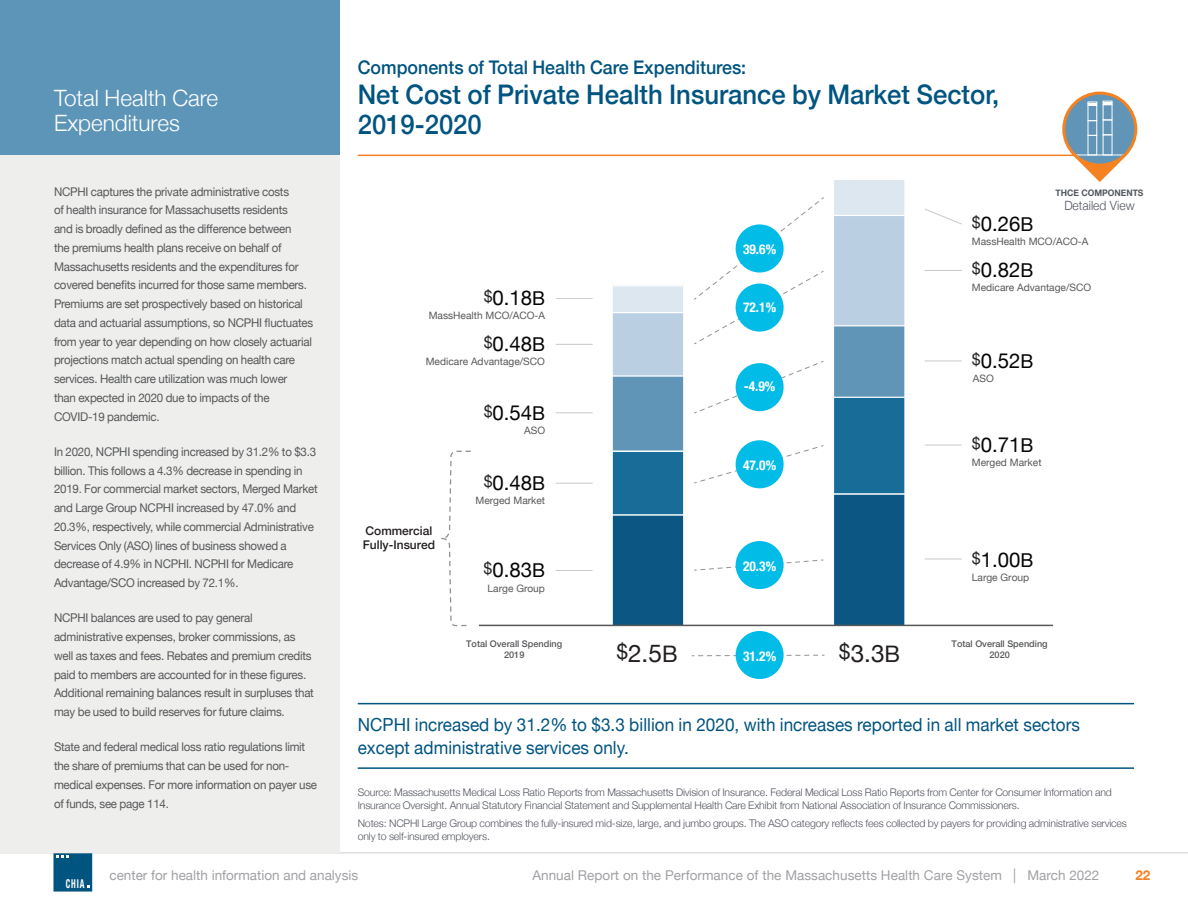
<style>
.page{position:relative;width:1188px;height:918px;background:#fff}
.page>*{position:absolute;margin:0;border:0;box-sizing:border-box;transform-origin:0 0}
.t1{font:500 27px/30px "Helvetica Neue";color:#005480;scale:.95 1}
.t2{font:24.45px "Helvetica Neue";color:#231f20}
.t3{font:300 22.5px/25.5px "Helvetica Neue";color:#fff}
.t4{font:20.55px "Helvetica Neue";color:#050504}
.t5{font:500 18.75px "Helvetica Neue";color:#005480;scale:.95 1}
.t6{font:18px/22.5px "Helvetica Neue";letter-spacing:.005em;color:#005480;scale:.95 1}
.t7{font:13.5px "Helvetica Neue";letter-spacing:.005em;color:#a1a1a5}
.t8{font:700 condensed 13.5px "Helvetica Neue LT Std";color:#fff}
.t9{font:700 13.5px "Helvetica Neue";color:#f58023}
.t10{font:300 12.75px "Helvetica Neue";color:#52565f;scale:.95 1}
.t11{font:700 condensed 12.15px "Helvetica Neue";color:#fff;scale:.7 1}
.t12{font:12px/18.8px "Helvetica Neue";letter-spacing:-.02em;color:#57585a;scale:.96 1}
.t13{font:500 12px/14.4px "Helvetica Neue";color:#231f20}
.t14{font:300 10.5px/12.6px "Helvetica Neue";letter-spacing:-.015em;color:#52565f}
.t15{font:10.2px "Helvetica Neue";color:#57585a}
.t16{font:500 9.15px "Helvetica Neue";color:#57585a}
.t17{font:700 9px "Helvetica Neue";color:#52565f;scale:.95 1}
.s1{font-size:16.2px;color:#231f20}
.s2{font-size:19.05px}
.s3{font-size:21.15px}
.s4{font-size:22.8px}
.s5{font-size:14.85px}
</style>
<div class="page">
<div style="left:54px;top:853px;width:38px;height:38px;background:#005480"></div>
<div style="left:54px;top:853px;width:38px;height:38px;border:1px solid #005480"></div>
<svg style="left:56px;top:856px;width:13px;height:2px"></svg>
<hr style="left:0;top:852px;width:1188px;height:1px;background:#ceced0">
<div style="left:0;top:137px;width:340px;height:716px;background:#eeefec"></div>
<div style="left:0;top:0;width:340px;height:154px;background:#5d95b8"></div>
<hr style="left:358px;top:155px;width:742px;height:1px;background:#f58023">
<svg style="left:692px;top:655px;width:132px;height:1px"></svg>
<svg style="left:694px;top:361px;width:130px;height:53px"></svg>
<div style="left:736px;top:363px;width:48px;height:48px;background:#02bce8;border-radius:50%"></div>
<svg style="left:694px;top:560px;width:129px;height:11px"></svg>
<div style="left:736px;top:541px;width:48px;height:48px;background:#02bce8;border-radius:50%"></div>
<div style="left:736px;top:631px;width:48px;height:48px;background:#02bce8;border-radius:50%"></div>
<svg style="left:694px;top:445px;width:130px;height:39px"></svg>
<div style="left:736px;top:440px;width:48px;height:48px;background:#02bce8;border-radius:50%"></div>
<svg style="left:694px;top:197px;width:130px;height:148px"></svg>
<div style="left:736px;top:224px;width:48px;height:49px;background:#02bce8;border-radius:50%"></div>
<hr style="left:556px;top:298px;width:37px;height:1px;background:#949292">
<hr style="left:556px;top:344px;width:37px;height:1px;background:#949292">
<hr style="left:556px;top:412px;width:37px;height:1px;background:#949292">
<hr style="left:556px;top:483px;width:37px;height:1px;background:#949292">
<hr style="left:555px;top:570px;width:38px;height:1px;background:#949292">
<svg style="left:925px;top:209px;width:37px;height:15px"></svg>
<svg style="left:441px;top:450px;width:30px;height:177px"></svg>
<svg style="left:612px;top:286px;width:72px;height:341px"></svg>
<svg style="left:833px;top:180px;width:73px;height:447px"></svg>
<hr style="left:925px;top:270px;width:37px;height:1px;background:#949292">
<hr style="left:925px;top:361px;width:37px;height:1px;background:#949292">
<hr style="left:925px;top:445px;width:37px;height:1px;background:#949292">
<hr style="left:925px;top:559px;width:37px;height:1px;background:#949292">
<hr style="left:479px;top:625px;width:574px;height:1px;background:#57585a">
<hr style="left:358px;top:703px;width:776px;height:1px;background:#005480">
<hr style="left:358px;top:767px;width:776px;height:2px;background:#005480">
<svg style="left:1070px;top:150px;width:59px;height:32px"></svg>
<svg style="left:1064px;top:93px;width:72px;height:72px;fill:#6095b7"></svg>
<div style="left:1062px;top:92px;width:75px;height:75px;border:3px solid #f58121;border-radius:50%"></div>
<hr style="left:1075px;top:155px;width:49px;height:1px;background:#fff">
<div style="left:1088px;top:135px;width:9px;height:20px;border:1px solid #fff"></div>
<div style="left:1088px;top:105px;width:9px;height:16px;border:1px solid #fff"></div>
<div style="left:1088px;top:120px;width:9px;height:16px;border:1px solid #fff"></div>
<div style="left:1103px;top:120px;width:9px;height:15px;border:1px solid #fff"></div>
<svg style="left:1103px;top:101px;width:9px;height:4px"></svg>
<svg style="left:1088px;top:102px;width:9px;height:4px"></svg>
<h3 class="t3" style="left:54px;top:83px;width:166px">Total Health Care<br>Expenditures</h3>
<p class="t12" style="left:54px;top:183px;width:271px">NCPHI captures the private administrative costs<br>of health insurance for Massachusetts residents<br>and is broadly defined as the difference between<br>the premiums health plans receive on behalf of Massachusetts residents and the expenditures for covered benefits incurred for those same members.<br>Premiums are set prospectively based on historical data and actuarial assumptions, so NCPHI fluctuates from year to year depending on how closely actuarial projections match actual spending on health care services. Health care utilization was much lower<br>than expected in 2020 due to impacts of the COVID-19 pandemic.</p>
<p class="t12" style="left:54px;top:443px;width:276px">In 2020, NCPHI spending increased by 31.2% to $3.3 billion. This follows a 4.3% decrease in spending in 2019. For commercial market sectors, Merged Market and Large Group NCPHI increased by 47.0% and 20.3%, respectively, while commercial Administrative Services Only (ASO) lines of business showed a decrease of 4.9% in NCPHI. NCPHI for Medicare Advantage/SCO increased by 72.1%.</p>
<p class="t12" style="left:54px;top:609px;width:272px">NCPHI balances are used to pay general administrative expenses, broker commissions, as well as taxes and fees. Rebates and premium credits paid to members are accounted for in these figures.<br>Additional remaining balances result in surpluses that may be used to build reserves for future claims.</p>
<p class="t12" style="left:54px;top:738px;width:276px">State and federal medical loss ratio regulations limit the share of premiums that can be used for non&shy;medical expenses. For more information on payer use of funds, see page 114.</p>
<h3 class="t5" style="left:358px;top:53px;width:410px">Components of Total Health Care Expenditures:</h3>
<h1 class="t1" style="left:358px;top:78px;width:677px">Net Cost of Private Health Insurance by Market Sector,<br>2019-2020</h1>
<p class="t17" style="left:1056px;top:186px;width:94px">THCE COMPONENTS</p>
<p class="t10" style="left:1064px;top:195px;width:76px">Detailed View</p>
<h3 class="t4" style="left:484px;top:283px;width:63px"><span class="s1">$</span>0.18<span class="s2">B</span></h3>
<p class="t15" style="left:429px;top:308px;width:118px">MassHealth MCO/ACO-A</p>
<h3 class="t4" style="left:484px;top:329px;width:63px"><span class="s1">$</span>0.48<span class="s2">B</span></h3>
<p class="t15" style="left:426px;top:354px;width:121px">Medicare Advantage/SCO</p>
<h3 class="t4" style="left:484px;top:398px;width:63px"><span class="s1">$</span>0.54<span class="s2">B</span></h3>
<p class="t15" style="left:524px;top:423px;width:22px">ASO</p>
<p class="t13" style="left:363px;top:522px;width:74px">Commercial<br>Fully-Insured</p>
<h3 class="t4" style="left:484px;top:468px;width:63px"><span class="s1">$</span>0.48<span class="s2">B</span></h3>
<p class="t15" style="left:476px;top:493px;width:71px">Merged Market</p>
<h3 class="t4" style="left:483px;top:555px;width:63px"><span class="s1">$</span>0.83<span class="s2">B</span></h3>
<p class="t15" style="left:488px;top:581px;width:59px">Large Group</p>
<p class="t8" style="left:743px;top:241px;width:35px">39.6%</p>
<p class="t8" style="left:743px;top:299px;width:35px">72.1%</p>
<p class="t8" style="left:744px;top:378px;width:33px">-4.9%</p>
<p class="t8" style="left:743px;top:457px;width:35px">47.0%</p>
<p class="t8" style="left:743px;top:558px;width:35px">20.3%</p>
<h3 class="t4" style="left:972px;top:209px;width:63px"><span class="s1">$</span>0.26<span class="s2">B</span></h3>
<p class="t15" style="left:972px;top:234px;width:118px">MassHealth MCO/ACO-A</p>
<h3 class="t4" style="left:972px;top:255px;width:63px"><span class="s1">$</span>0.82<span class="s2">B</span></h3>
<p class="t15" style="left:972px;top:280px;width:121px">Medicare Advantage/SCO</p>
<h3 class="t4" style="left:972px;top:346px;width:63px"><span class="s1">$</span>0.52<span class="s2">B</span></h3>
<p class="t15" style="left:973px;top:371px;width:22px">ASO</p>
<h3 class="t4" style="left:972px;top:430px;width:63px"><span class="s1">$</span>0.71<span class="s2">B</span></h3>
<p class="t15" style="left:972px;top:455px;width:71px">Merged Market</p>
<h3 class="t4" style="left:972px;top:545px;width:63px"><span class="s1">$</span>1.00<span class="s2">B</span></h3>
<p class="t15" style="left:972px;top:570px;width:59px">Large Group</p>
<p class="t16" style="left:466px;top:637px;width:98px">Total Overall Spending</p>
<p class="t16" style="left:952px;top:637px;width:98px">Total Overall Spending</p>
<p class="t16" style="left:504px;top:648px;width:22px">2019</p>
<p class="t16" style="left:989px;top:648px;width:22px">2020</p>
<h2 class="t2" style="left:616px;top:636px;width:63px"><span class="s3">$</span>2.5<span class="s4">B</span></h2>
<h2 class="t2" style="left:839px;top:636px;width:63px"><span class="s3">$</span>3.3<span class="s4">B</span></h2>
<p class="t8" style="left:743px;top:648px;width:35px">31.2%</p>
<h3 class="t6" style="left:358px;top:715px;width:762px">NCPHI increased by 31.2% to $3.3 billion in 2020, with increases reported in all market sectors except administrative services only.</h3>
<p class="t14" style="left:358px;top:785px;width:756px">Source: Massachusetts Medical Loss Ratio Reports from Massachusetts Division of Insurance. Federal Medical Loss Ratio Reports from Center for Consumer Information and<br>Insurance Oversight. Annual Statutory Financial Statement and Supplemental Health Care Exhibit from National Association of Insurance Commissioners.</p>
<p class="t14" style="left:358px;top:816px;width:771px">Notes: NCPHI Large Group combines the fully-insured mid-size, large, and jumbo groups. The ASO category reflects fees collected by payers for providing administrative services only to self-insured employers.</p>
<p class="t11" style="left:66px;top:874px;width:28px">CHIA</p>
<p class="t7" style="left:532px;top:866px;width:569px">Annual Report on the Performance of the Massachusetts Health Care System <span class="s5">|</span> March 2022</p>
<p class="t7" style="left:109px;top:866px;width:250px">center for health information and analysis</p>
<p class="t9" style="left:1135px;top:865px;width:17px">22</p>
</div>
